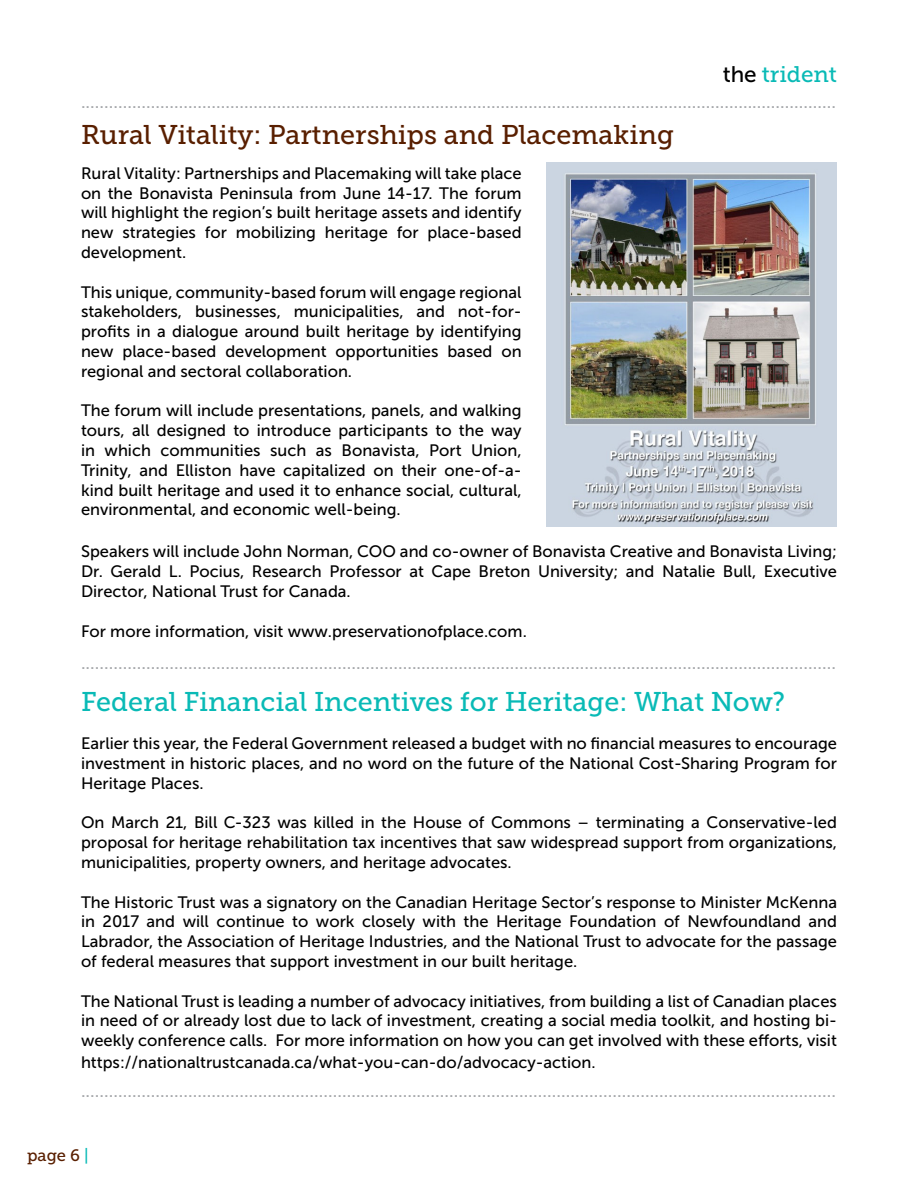
<style>
.page{position:relative;width:918px;height:1188px;background:#fff}
.page>*{position:absolute;margin:0;border:0;box-sizing:border-box;transform-origin:0 0}
.t1{font:27px "Museo Slab 500";color:#09bab6}
.t2{font:27px "Museo Slab 500";color:#591f00}
.t3{font:22.5px "Museo Slab 500";color:#09bab6}
.t4{font:18px "Museo Slab 500";color:#a7a9ac}
.t5{font:16.5px/19.8px "Museo Sans 500";color:#000;text-align:justify}
.t6{font:16.5px "Museo Slab 500";color:#591f00}
.s1{font-family:"Museo Sans 500";color:#000}
.s2{color:#09bab6}
</style>
<div class="page">
<img style="left:546px;top:163px;width:291px;height:363px">
<h2 class="t3" style="left:723px;top:62px;width:116px"><span class="s1">the</span> trident</h2>
<p class="t4" style="left:81px;top:91px;width:757px">..................................................................................................................................................................</p>
<h1 class="t2" style="left:81px;top:119px;width:594px">Rural Vitality: Partnerships and Placemaking</h1>
<p class="t5" style="left:81px;top:163px;width:442px">Rural Vitality: Partnerships and Placemaking will take place on the Bonavista Peninsula from June 14-17. The forum will highlight the region’s built heritage assets and identify new strategies for mobilizing heritage for place-based development.</p>
<p class="t5" style="left:81px;top:282px;width:442px">This unique, community-based forum will engage regional stakeholders, businesses, municipalities, and not-for&shy;profits in a dialogue around built heritage by identifying new place-based development opportunities based on regional and sectoral collaboration.</p>
<p class="t5" style="left:81px;top:401px;width:442px">The forum will include presentations, panels, and walking tours, all designed to introduce participants to the way in which communities such as Bonavista, Port Union, Trinity, and Elliston have capitalized on their one-of-a&shy;kind built heritage and used it to enhance social, cultural, environmental, and economic well-being.</p>
<p class="t5" style="left:81px;top:542px;width:758px">Speakers will include John Norman, COO and co-owner of Bonavista Creative and Bonavista Living; Dr. Gerald L. Pocius, Research Professor at Cape Breton University; and Natalie Bull, Executive Director, National Trust for Canada.</p>
<p class="t5" style="left:81px;top:621px;width:447px">For more information, visit www.preservationofplace.com.</p>
<p class="t4" style="left:81px;top:653px;width:757px">..................................................................................................................................................................</p>
<h1 class="t1" style="left:81px;top:687px;width:706px">Federal Financial Incentives for Heritage: What Now?</h1>
<p class="t5" style="left:81px;top:734px;width:757px">Earlier this year, the Federal Government released a budget with no financial measures to encourage investment in historic places, and no word on the future of the National Cost-Sharing Program for Heritage Places.</p>
<p class="t5" style="left:81px;top:813px;width:758px">On March 21, Bill C-323 was killed in the House of Commons – terminating a Conservative-led proposal for heritage rehabilitation tax incentives that saw widespread support from organizations, municipalities, property owners, and heritage advocates.</p>
<p class="t5" style="left:81px;top:892px;width:758px">The Historic Trust was a signatory on the Canadian Heritage Sector’s response to Minister McKenna in 2017 and will continue to work closely with the Heritage Foundation of Newfoundland and Labrador, the Association of Heritage Industries, and the National Trust to advocate for the passage of federal measures that support investment in our built heritage.</p>
<p class="t5" style="left:81px;top:991px;width:758px">The National Trust is leading a number of advocacy initiatives, from building a list of Canadian places in need of or already lost due to lack of investment, creating a social media toolkit, and hosting bi&shy;weekly conference calls. For more information on how you can get involved with these efforts, visit</p>
<p class="t5" style="left:81px;top:1052px;width:516px">https://nationaltrustcanada.ca/what-you-can-do/advocacy-action.</p>
<p class="t4" style="left:81px;top:1081px;width:757px">..................................................................................................................................................................</p>
<p class="t6" style="left:27px;top:1146px;width:63px">page 6 <span class="s2">|</span></p>
</div>
